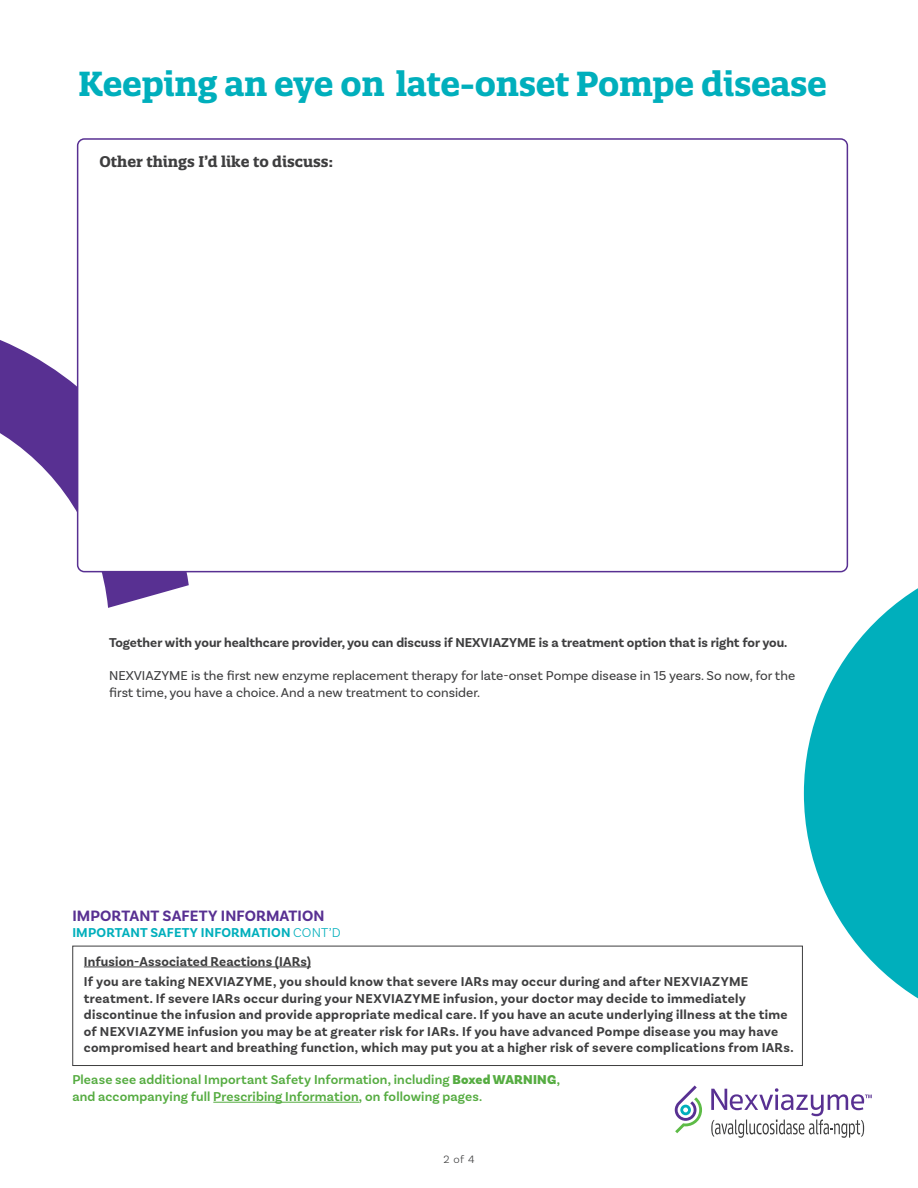
<style>
.page{position:relative;width:918px;height:1188px;background:#fff}
.page>*{position:absolute;margin:0;border:0;box-sizing:border-box;transform-origin:0 0}
.t1{font:700 33.75px "Quatro Slab";letter-spacing:-.01em;color:#00afbc}
.t2{font:700 15.75px "Basic Sans";letter-spacing:.005em;color:#583092}
.t3{font:700 15px "Quatro Slab";color:#3e3e3f}
.t4{font:700 13.5px/16.5px "Basic Sans";letter-spacing:.02em;color:#3e3e3f}
.t5{font:13.5px/16.5px "Basic Sans";color:#3e3e3f}
.t6{font:600 13.5px/16.5px "Basic Sans";letter-spacing:.01em;color:#55ac41}
.t7{font:700 13.5px "Basic Sans";color:#3e3e3f}
.t8{font:700 13.5px "Basic Sans";letter-spacing:.015em;color:#00afbc}
.t9{font:300 11.25px "Basic Sans";color:#3e3e3f}
.s1{font-weight:300}
.s2{font-weight:900}
</style>
<div class="page">
<svg style="left:0;top:319px;width:210px;height:289px"></svg>
<div style="left:78px;top:139px;width:769px;height:433px;background:#fff;border-radius:7px"></div>
<div style="left:77px;top:138px;width:771px;height:434px;border:2px solid #583092;border-radius:7px"></div>
<svg style="left:675px;top:1085px;width:27px;height:48px"></svg>
<svg style="left:711px;top:1088px;width:161px;height:50px"></svg>
<div style="left:72px;top:946px;width:731px;height:120px;border:1px solid #3e3e3f"></div>
<hr style="left:84px;top:967px;width:227px;height:1px;background:#3e3e3f">
<svg style="left:804px;top:552px;width:114px;height:447px;fill:#00afbc"></svg>
<hr style="left:213px;top:1102px;width:146px;height:1px;background:#55ac41">
<p class="t1" style="left:78px;top:62px;width:750px">Keeping an eye on late-onset Pompe disease</p>
<p class="t3" style="left:99px;top:153px;width:235px">Other things I’d like to discuss:</p>
<p class="t7" style="left:109px;top:634px;width:680px">Together with your healthcare provider, you can discuss if NEXVIAZYME is a treatment option that is right for you.</p>
<p class="t5" style="left:109px;top:667px;width:688px">NEXVIAZYME is the first new enzyme replacement therapy for late-onset Pompe disease in 15 years. So now, for the first time, you have a choice. And a new treatment to consider.</p>
<p class="t2" style="left:72px;top:906px;width:254px">IMPORTANT SAFETY INFORMATION</p>
<p class="t8" style="left:72px;top:924px;width:270px">IMPORTANT SAFETY INFORMATION <span class="s1">CONT’D</span></p>
<p class="t4" style="left:84px;top:953px;width:229px">Infusion-Associated Reactions (IARs)</p>
<p class="t4" style="left:84px;top:974px;width:711px">If you are taking NEXVIAZYME, you should know that severe IARs may occur during and after NEXVIAZYME treatment. If severe IARs occur during your NEXVIAZYME infusion, your doctor may decide to immediately discontinue the infusion and provide appropriate medical care. If you have an acute underlying illness at the time of NEXVIAZYME infusion you may be at greater risk for IARs. If you have advanced Pompe disease you may have compromised heart and breathing function, which may put you at a higher risk of severe complications from IARs.</p>
<p class="t6" style="left:72px;top:1072px;width:489px">Please see additional Important Safety Information, including <span class="s2">Boxed WARNING</span>, and accompanying full Prescribing Information, on following pages.</p>
<p class="t9" style="left:443px;top:1152px;width:33px">2 of 4</p>
</div>
